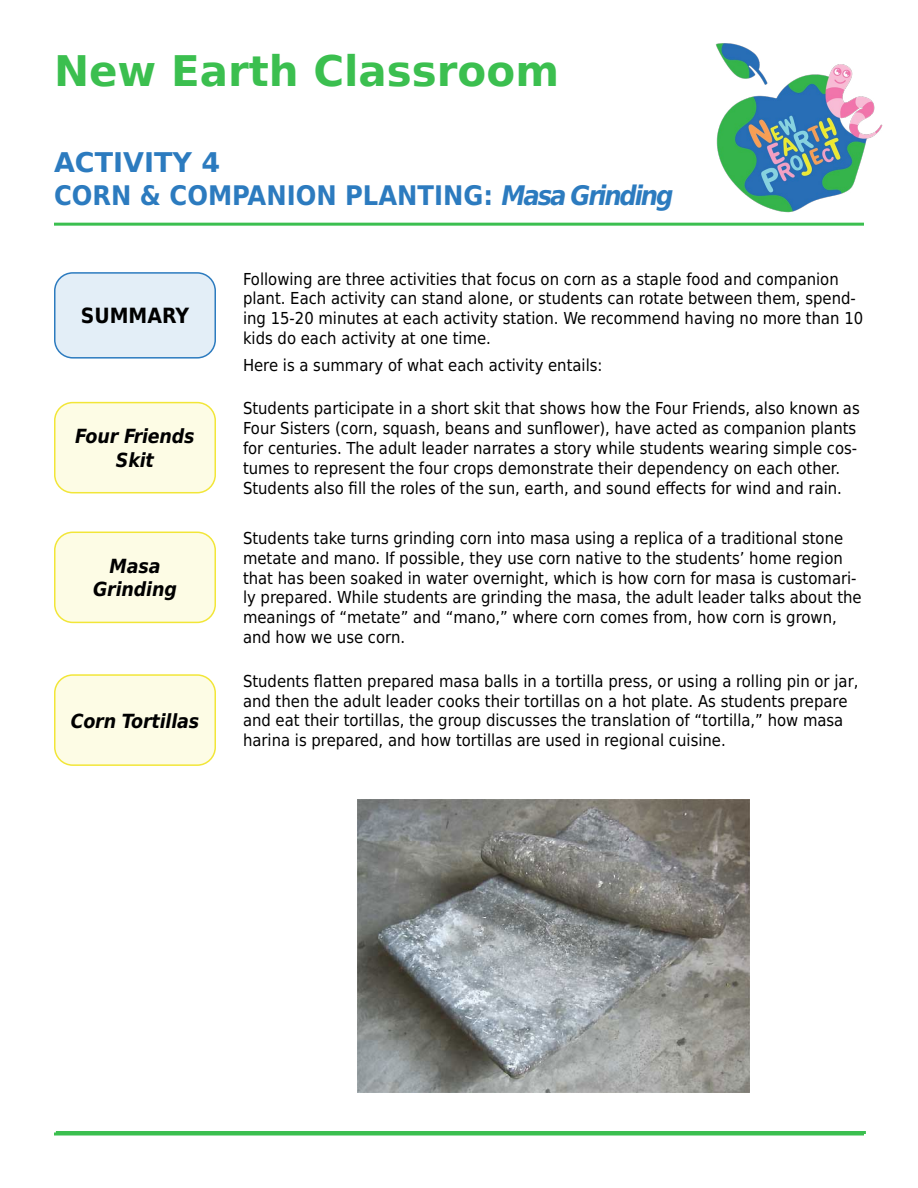
<style>
.page{position:relative;width:918px;height:1188px;background:#fff}
.page>*{position:absolute;margin:0;border:0;box-sizing:border-box;transform-origin:0 0}
.t1{font:700 42px "DejaVu Sans";color:#3bbf4f}
.t2{font:700 27px "DejaVu Sans Condensed";color:#2c7bbf}
.t3{font:700 27px "DejaVu Sans";color:#2c7bbf}
.t4{font:700 21px "DejaVu Sans Condensed";color:#000}
.t5{font:italic 700 19.5px/23.4px "DejaVu Sans Condensed";letter-spacing:-.01em;color:#000;text-align:center}
.t6{font:16.5px/19.8px "DejaVu Sans Condensed";color:#000}
.s1{font-style:italic}
</style>
<div class="page">
<hr style="left:56px;top:1131px;width:810px;height:3px;background:#3bbf4f">
<img style="left:707px;top:43px;width:176px;height:180px">
<hr style="left:54px;top:223px;width:810px;height:3px;background:#3bbf4f">
<div style="left:55px;top:273px;width:160px;height:85px;background:#e3eef7;border-radius:18px"></div>
<div style="left:54px;top:272px;width:162px;height:87px;border:2px solid #2c7bbf;border-radius:18px"></div>
<div style="left:55px;top:403px;width:160px;height:90px;background:#fdfce5;border-radius:18px"></div>
<div style="left:54px;top:402px;width:162px;height:91px;border:2px solid #f2e638;border-radius:18px"></div>
<div style="left:55px;top:532px;width:160px;height:90px;background:#fdfce5;border-radius:18px"></div>
<div style="left:54px;top:532px;width:162px;height:91px;border:2px solid #f2e638;border-radius:18px"></div>
<div style="left:55px;top:675px;width:160px;height:90px;background:#fdfce5;border-radius:18px"></div>
<div style="left:54px;top:674px;width:162px;height:92px;border:2px solid #f2e638;border-radius:18px"></div>
<svg style="left:54px;top:1132px;width:810px;height:4px;fill:#3bbf4f"></svg>
<img style="left:358px;top:799px;width:391px;height:293px">
<h1 class="t1" style="left:54px;top:37px;width:507px">New Earth Classroom</h1>
<h2 class="t3" style="left:54px;top:141px;width:168px">ACTIVITY 4</h2>
<h2 class="t2" style="left:54px;top:173px;width:621px">CORN &amp; COMPANION PLANTING: <span class="s1">Masa Grinding</span></h2>
<p class="t4" style="left:81px;top:299px;width:110px">SUMMARY</p>
<p class="t5" style="left:75px;top:424px;width:121px">Four Friends<br>Skit</p>
<p class="t5" style="left:93px;top:554px;width:85px">Masa<br>Grinding</p>
<p class="t5" style="left:71px;top:709px;width:130px">Corn Tortillas</p>
<p class="t6" style="left:243px;top:268px;width:622px">Following are three activities that focus on corn as a staple food and companion plant. Each activity can stand alone, or students can rotate between them, spend&shy;ing 15-20 minutes at each activity station. We recommend having no more than 10 kids do each activity at one time.</p>
<p class="t6" style="left:243px;top:354px;width:361px">Here is a summary of what each activity entails:</p>
<p class="t6" style="left:243px;top:398px;width:618px">Students participate in a short skit that shows how the Four Friends, also known as Four Sisters (corn, squash, beans and sunflower), have acted as companion plants for centuries. The adult leader narrates a story while students wearing simple cos&shy;tumes to represent the four crops demonstrate their dependency on each other.<br>Students also fill the roles of the sun, earth, and sound effects for wind and rain.</p>
<p class="t6" style="left:243px;top:528px;width:620px">Students take turns grinding corn into masa using a replica of a traditional stone metate and mano. If possible, they use corn native to the students’ home region that has been soaked in water overnight, which is how corn for masa is customari&shy;ly prepared. While students are grinding the masa, the adult leader talks about the meanings of “metate” and “mano,” where corn comes from, how corn is grown, and how we use corn.</p>
<p class="t6" style="left:243px;top:671px;width:617px">Students flatten prepared masa balls in a tortilla press, or using a rolling pin or jar, and then the adult leader cooks their tortillas on a hot plate. As students prepare and eat their tortillas, the group discusses the translation of “tortilla,” how masa harina is prepared, and how tortillas are used in regional cuisine.</p>
</div>
